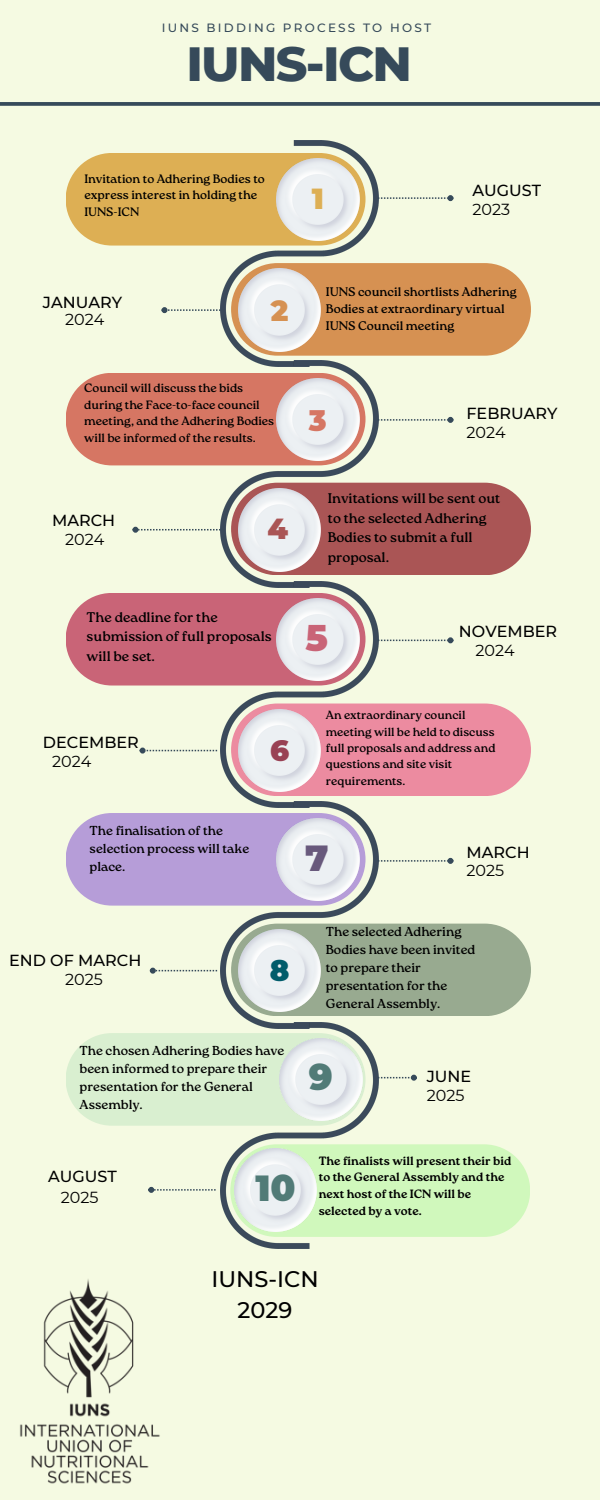
<style>
.page{position:relative;width:600px;height:1500px;background:#f5fae2}
.page>*{position:absolute;margin:0;border:0;box-sizing:border-box;transform-origin:0 0}
.t1{font:800 49px "Montserrat";letter-spacing:-.035em;color:#364a5a}
.t2{font:900 36.3px "Montserrat";color:#517b77}
.t3{font:900 36.3px "Montserrat";color:#c96477}
.t4{font:900 36.3px "Montserrat";color:#68597c}
.t5{font:900 29px "Montserrat";color:#ddaf54}
.t6{font:900 29px "Montserrat";color:#d67663}
.t7{font:900 29px "Montserrat";color:#d69152}
.t8{font:900 29px "Montserrat";color:#a55}
.t9{font:900 29px "Montserrat";color:#994154}
.t10{font:900 29px "Montserrat";color:#015c6b}
.t11{font:500 22.5px/30.6px "Montserrat";color:#000;text-align:center}
.t12{font:500 16px "Montserrat";color:#000}
.t13{font:16px "Montserrat";color:#000}
.t14{font:14px/19.5px "Roca One";color:#000}
.t15{font:13px/18px "Roca One";color:#000}
.t16{font:12.5px/17px "Roca One";color:#000}
.t17{font:12.2px/16.5px "Roca One";color:#000}
.t18{font:12px/16.5px "Roca One";color:#000}
.t19{font:700 12px/16.8px "Roca One";color:#000}
.t20{font:500 12px "Montserrat";letter-spacing:.185em;color:#364a5a}
.t21{font:11.9px/16.3px "Roca One";color:#000}
</style>
<div class="page">
<img style="left:221px;top:1028px;width:157px;height:221px">
<img style="left:221px;top:140px;width:157px;height:221px">
<img style="left:221px;top:361px;width:157px;height:220px">
<img style="left:221px;top:581px;width:157px;height:221px">
<img style="left:221px;top:802px;width:157px;height:226px">
<div style="left:66px;top:153px;width:300px;height:93px;background:#ddaf54;border-radius:46px"></div>
<img style="left:277px;top:158px;width:82px;height:83px">
<div style="left:66px;top:373px;width:300px;height:92px;background:#d67663;border-radius:46px"></div>
<div style="left:66px;top:593px;width:300px;height:93px;background:#c96477;border-radius:46px"></div>
<div style="left:66px;top:813px;width:300px;height:93px;background:#b69dd8;border-radius:46px"></div>
<div style="left:66px;top:1033px;width:300px;height:93px;background:#d9efd0;border-radius:46px"></div>
<div style="left:231px;top:263px;width:300px;height:93px;background:#d69152;border-radius:46px"></div>
<svg style="left:162px;top:307px;width:59px;height:6px"></svg>
<img style="left:238px;top:269px;width:83px;height:82px">
<img style="left:277px;top:378px;width:82px;height:83px">
<img style="left:277px;top:598px;width:82px;height:83px">
<img style="left:277px;top:818px;width:82px;height:83px">
<img style="left:280px;top:1038px;width:82px;height:83px">
<div style="left:231px;top:483px;width:300px;height:92px;background:#a55;border-radius:46px"></div>
<svg style="left:133px;top:527px;width:88px;height:6px"></svg>
<img style="left:238px;top:489px;width:83px;height:82px">
<div style="left:231px;top:704px;width:300px;height:92px;background:#ec8ba0;border-radius:46px"></div>
<svg style="left:140px;top:748px;width:77px;height:6px"></svg>
<img style="left:238px;top:709px;width:83px;height:83px">
<div style="left:231px;top:924px;width:300px;height:92px;background:#98aa90;border-radius:46px"></div>
<svg style="left:150px;top:968px;width:67px;height:6px"></svg>
<img style="left:238px;top:929px;width:83px;height:83px">
<svg style="left:378px;top:417px;width:75px;height:6px"></svg>
<svg style="left:378px;top:637px;width:75px;height:6px"></svg>
<svg style="left:378px;top:858px;width:75px;height:6px"></svg>
<svg style="left:378px;top:1075px;width:39px;height:6px"></svg>
<svg style="left:378px;top:195px;width:75px;height:6px"></svg>
<svg style="left:0;top:102px;width:600px;height:4px;background:#415462"></svg>
<img style="left:20px;top:1279px;width:140px;height:205px">
<svg style="left:148px;top:1187px;width:68px;height:6px"></svg>
<div style="left:230px;top:1144px;width:300px;height:93px;background:#d0f8bc;border-radius:46px"></div>
<img style="left:234px;top:1149px;width:83px;height:82px">
<p class="t20" style="left:162px;top:20px;width:271px">IUNS BIDDING PROCESS TO HOST</p>
<p class="t1" style="left:186px;top:34px;width:227px">IUNS-ICN</p>
<p class="t17" style="left:84px;top:170px;width:182px">Invitation to Adhering Bodies to express interest in holding the<br>IUNS-ICN</p>
<p class="t5" style="left:312px;top:181px;width:14px">1</p>
<p class="t12" style="left:473px;top:180px;width:70px">AUGUST</p>
<p class="t13" style="left:473px;top:199px;width:39px">2023</p>
<p class="t12" style="left:43px;top:292px;width:81px">JANUARY</p>
<p class="t13" style="left:65px;top:310px;width:41px">2024</p>
<p class="t7" style="left:271px;top:293px;width:19px">2</p>
<p class="t18" style="left:84px;top:380px;width:191px">Council will discuss the bids during the Face-to-face council meeting, and the Adhering Bodies will be informed of the results.</p>
<p class="t16" style="left:326px;top:283px;width:192px">IUNS council shortlists Adhering<br>Bodies at extraordinary virtual<br>IUNS Council meeting</p>
<p class="t6" style="left:309px;top:403px;width:19px">3</p>
<p class="t12" style="left:467px;top:403px;width:92px">FEBRUARY</p>
<p class="t13" style="left:467px;top:422px;width:41px">2024</p>
<p class="t12" style="left:52px;top:511px;width:65px">MARCH</p>
<p class="t13" style="left:65px;top:530px;width:41px">2024</p>
<p class="t8" style="left:267px;top:511px;width:22px">4</p>
<p class="t14" style="left:328px;top:489px;width:174px">Invitations will be sent out to the selected Adhering<br>Bodies to submit a full proposal.</p>
<p class="t14" style="left:87px;top:607px;width:187px">The deadline for the submission of full proposals will be set.</p>
<p class="t3" style="left:306px;top:616px;width:24px">5</p>
<p class="t12" style="left:459px;top:622px;width:100px">NOVEMBER</p>
<p class="t13" style="left:476px;top:641px;width:41px">2024</p>
<p class="t12" style="left:43px;top:733px;width:97px">DECEMBER</p>
<p class="t13" style="left:52px;top:751px;width:41px">2024</p>
<p class="t15" style="left:90px;top:822px;width:161px">The finalisation of the selection process will take place.</p>
<p class="t9" style="left:270px;top:733px;width:21px">6</p>
<p class="t21" style="left:326px;top:707px;width:171px">An extraordinary council meeting will be held to discuss full proposals and address and questions and site visit requirements.</p>
<p class="t4" style="left:305px;top:836px;width:25px">7</p>
<p class="t12" style="left:467px;top:842px;width:65px">MARCH</p>
<p class="t13" style="left:467px;top:861px;width:39px">2025</p>
<p class="t12" style="left:9px;top:951px;width:134px">END OF MARCH</p>
<p class="t13" style="left:65px;top:969px;width:39px">2025</p>
<p class="t10" style="left:270px;top:953px;width:21px">8</p>
<p class="t15" style="left:80px;top:1042px;width:206px">The chosen Adhering Bodies have been informed to prepare their presentation for the General<br>Assembly.</p>
<p class="t15" style="left:326px;top:922px;width:151px">The selected Adhering<br>Bodies have been invited to prepare their presentation for the<br>General Assembly.</p>
<p class="t2" style="left:309px;top:1055px;width:25px">9</p>
<p class="t12" style="left:427px;top:1066px;width:46px">JUNE</p>
<p class="t13" style="left:427px;top:1086px;width:39px">2025</p>
<p class="t12" style="left:48px;top:1166px;width:70px">AUGUST</p>
<p class="t13" style="left:61px;top:1188px;width:39px">2025</p>
<p class="t2" style="left:255px;top:1166px;width:42px">10</p>
<p class="t19" style="left:319px;top:1152px;width:194px">The finalists will present their bid to the General Assembly and the next host of the ICN will be selected by a vote.</p>
<p class="t11" style="left:211px;top:1264px;width:109px">IUNS-ICN<br>2029</p>
</div>
